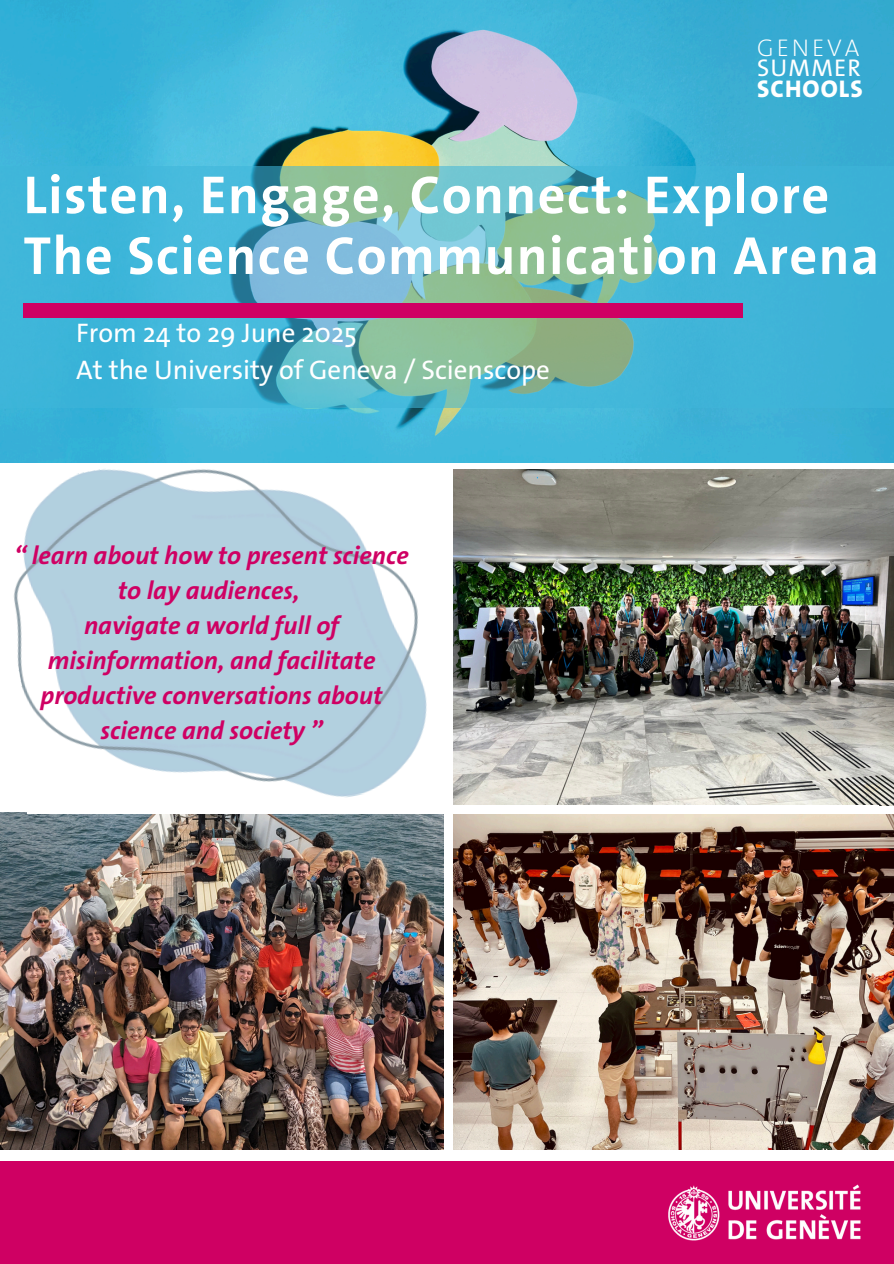
<style>
.page{position:relative;width:894px;height:1264px;background:#fff}
.page>*{position:absolute;margin:0;border:0;box-sizing:border-box;transform-origin:0 0}
.t1{font:700 54px/60.8px "The Sans Os F";letter-spacing:.025em;color:#fff}
.t2{font:27px/37.2px "The Sans Os F";color:#fff}
.t3{font:italic 700 25.5px/34.8px "The Sans Os F";color:#cf0063;text-align:center}
.t4{font:800 24.3px "The Sans Os F";letter-spacing:.045em;color:#fff}
.t5{font:200 24.3px "The Sans Os F";letter-spacing:.115em;color:#fff}
.t6{font:24.3px "The Sans Os F";letter-spacing:.05em;color:#fff}
</style>
<div class="page">
<img style="left:453px;top:814px;width:440px;height:335px">
<img style="left:0;top:851px;width:444px;height:298px">
<img style="left:453px;top:470px;width:440px;height:335px">
<div style="left:28px;top:804px;width:850px;height:9px;background:#fff"></div>
<img style="left:0;top:0;width:893px;height:462px">
<svg style="left:0;top:166px;width:893px;height:241px;background:#57b6c7"></svg>
<div style="left:24px;top:303px;width:718px;height:15px;background:#cf0063"></div>
<div style="left:0;top:1160px;width:893px;height:103px;background:#cf0063"></div>
<img style="left:668px;top:1184px;width:193px;height:57px">
<img style="left:0;top:418px;width:448px;height:433px">
<p class="t5" style="left:757px;top:32px;width:104px">GENEVA</p>
<h1 class="t6" style="left:757px;top:52px;width:105px">SUMMER</h1>
<h2 class="t4" style="left:757px;top:73px;width:107px">SCHOOLS</h2>
<p class="t1" style="left:24px;top:165px;width:857px">Listen, Engage, Connect: Explore<br>The Science Communication Arena</p>
<p class="t2" style="left:76px;top:314px;width:475px">From 24 to 29 June 2025<br>At the University of Geneva / Scienscope</p>
<p class="t3" style="left:14px;top:538px;width:396px">“ learn about how to present science to lay audiences,<br>navigate a world full of misinformation, and facilitate productive conversations about science and society ”</p>
</div>
